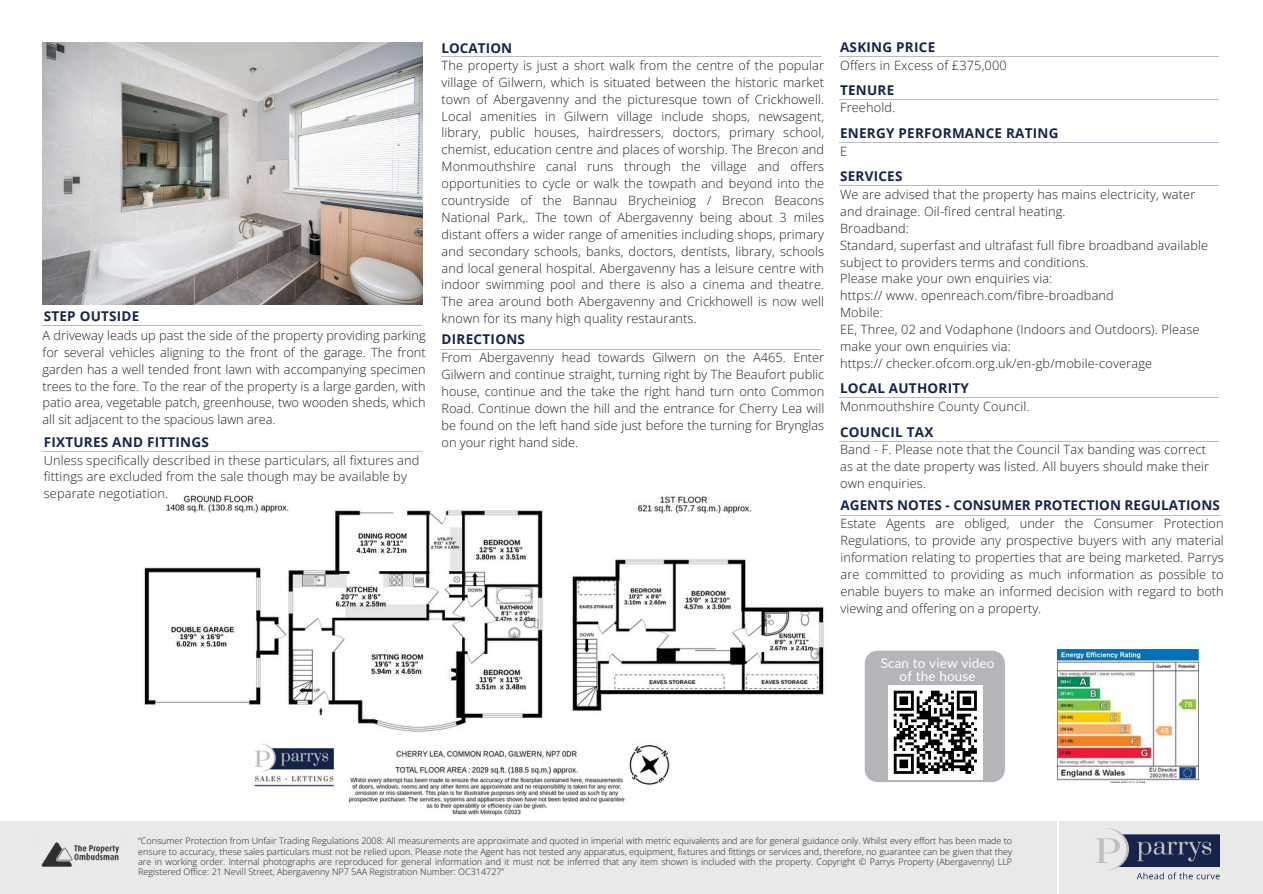
<style>
.page{position:relative;width:1263px;height:894px;background:#fff}
.page>*{position:absolute;margin:0;border:0;box-sizing:border-box;transform-origin:0 0}
.t1{font:700 13.5px "Open Sans";letter-spacing:.02em;color:#16244c}
.t2{font:13.5px/13.5px "Lato";letter-spacing:.01em;color:#fff;text-align:center}
.t3{font:300 12.75px/16.8px "Open Sans";letter-spacing:.015em;color:#231f20;text-align:justify}
.t4{font:300 9px/10.2px "Open Sans";color:#231f20;text-align:justify}
</style>
<div class="page">
<img style="left:144px;top:495px;width:720px;height:321px">
<div style="left:0;top:821px;width:1263px;height:72px;background:#e9e9ea"></div>
<img style="left:41px;top:842px;width:79px;height:25px">
<hr style="left:43px;top:325px;width:379px;height:1px;background:#bab9c7">
<div style="left:865px;top:650px;width:140px;height:131px;background:#b3b5b8;border-radius:13px"></div>
<hr style="left:1057px;top:821px;width:2px;height:72px;background:#fff">
<svg style="left:1096px;top:828px;width:124px;height:51px"></svg>
<img style="left:43px;top:43px;width:380px;height:262px">
<hr style="left:441px;top:57px;width:380px;height:1px;background:#bab9c7">
<hr style="left:441px;top:348px;width:380px;height:1px;background:#bab9c7">
<div style="left:888px;top:684px;width:95px;height:95px;background:#fff"></div>
<svg style="left:893px;top:690px;width:84px;height:84px"></svg>
<hr style="left:840px;top:514px;width:380px;height:1px;background:#bab9c7">
<hr style="left:839px;top:56px;width:380px;height:1px;background:#bab9c7">
<hr style="left:839px;top:99px;width:380px;height:1px;background:#bab9c7">
<hr style="left:839px;top:142px;width:380px;height:1px;background:#bab9c7">
<hr style="left:839px;top:185px;width:380px;height:1px;background:#bab9c7">
<hr style="left:839px;top:397px;width:380px;height:1px;background:#bab9c7">
<hr style="left:839px;top:440px;width:380px;height:1px;background:#bab9c7">
<hr style="left:43px;top:450px;width:379px;height:1px;background:#bab9c7">
<img style="left:1057px;top:649px;width:141px;height:132px">
<h2 class="t1" style="left:44px;top:306px;width:97px">STEP OUTSIDE</h2>
<h1 class="t3" style="left:43px;top:326px;width:385px">A driveway leads up past the side of the property providing parking for several vehicles aligning to the front of the garage. The front garden has a well tended front lawn with accompanying specimen trees to the fore. To the rear of the property is a large garden, with patio area, vegetable patch, greenhouse, two wooden sheds, which all sit adjacent to the spacious lawn area.</h1>
<p class="t1" style="left:44px;top:432px;width:167px">FIXTURES AND FITTINGS</p>
<p class="t3" style="left:44px;top:451px;width:377px;text-align:left">Unless specifically described in these particulars, all fixtures and fittings are excluded from the sale though may be available by separate negotiation.</p>
<h1 class="t1" style="left:441px;top:38px;width:72px">LOCATION</h1>
<h1 class="t3" style="left:441px;top:57px;width:384px">The property is just a short walk from the centre of the popular village of Gilwern, which is situated between the historic market town of Abergavenny and the picturesque town of Crickhowell.<br>Local amenities in Gilwern village include shops, newsagent, library, public houses, hairdressers, doctors, primary school, chemist, education centre and places of worship. The Brecon and Monmouthshire canal runs through the village and offers opportunities to cycle or walk the towpath and beyond into the countryside of the Bannau Brycheiniog / Brecon Beacons National Park,. The town of Abergavenny being about 3 miles distant offers a wider range of amenities including shops, primary and secondary schools, banks, doctors, dentists, library, schools and local general hospital. Abergavenny has a leisure centre with indoor swimming pool and there is also a cinema and theatre.<br>The area around both Abergavenny and Crickhowell is now well known for its many high quality restaurants.</h1>
<p class="t1" style="left:441px;top:330px;width:85px">DIRECTIONS</p>
<h2 class="t3" style="left:442px;top:348px;width:384px">From Abergavenny head towards Gilwern on the A465. Enter Gilwern and continue straight, turning right by The Beaufort public house, continue and the take the right hand turn onto Common Road. Continue down the hill and the entrance for Cherry Lea will be found on the left hand side just before the turning for Brynglas on your right hand side.</h2>
<h2 class="t1" style="left:840px;top:37px;width:97px">ASKING PRICE</h2>
<h1 class="t3" style="left:840px;top:56px;width:168px">Offers in Excess of £375,000</h1>
<h2 class="t1" style="left:840px;top:80px;width:56px">TENURE</h2>
<h1 class="t3" style="left:840px;top:99px;width:57px">Freehold.</h1>
<h1 class="t1" style="left:840px;top:123px;width:220px">ENERGY PERFORMANCE RATING</h1>
<h2 class="t3" style="left:840px;top:142px;width:9px">E</h2>
<h2 class="t1" style="left:840px;top:167px;width:64px">SERVICES</h2>
<p class="t3" style="left:840px;top:185px;width:370px;text-align:left">We are advised that the property has mains electricity, water and drainage. Oil-fired central heating.<br>Broadband:<br>Standard, superfast and ultrafast full fibre broadband available subject to providers terms and conditions.<br>Please make your own enquiries via:<br>https:// www. openreach.com/fibre-broadband<br>Mobile:<br>EE, Three, 02 and Vodaphone (Indoors and Outdoors). Please make your own enquiries via:<br>https:// checker.ofcom.org.uk/en-gb/mobile-coverage</p>
<h1 class="t1" style="left:840px;top:379px;width:130px">LOCAL AUTHORITY</h1>
<h2 class="t3" style="left:840px;top:397px;width:191px">Monmouthshire County Council.</h2>
<p class="t1" style="left:840px;top:422px;width:95px">COUNCIL TAX</p>
<h2 class="t3" style="left:840px;top:441px;width:371px;text-align:left">Band - F. Please note that the Council Tax banding was correct as at the date property was listed. All buyers should make their own enquiries.</h2>
<h1 class="t1" style="left:840px;top:495px;width:381px">AGENTS NOTES - CONSUMER PROTECTION REGULATIONS</h1>
<h2 class="t3" style="left:840px;top:514px;width:385px">Estate Agents are obliged, under the Consumer Protection Regulations, to provide any prospective buyers with any material information relating to properties that are being marketed. Parrys are committed to providing as much information as possible to enable buyers to make an informed decision with regard to both viewing and offering on a property.</h2>
<h2 class="t2" style="left:881px;top:655px;width:115px">Scan to view video of the house</h2>
<h1 class="t4" style="left:138px;top:835px;width:875px">“Consumer Protection from Unfair Trading Regulations 2008: All measurements are approximate and quoted in imperial with metric equivalents and are for general guidance only. Whilst every effort has been made to ensure to accuracy, these sales particulars must not be relied upon. Please note the Agent has not tested any apparatus, equipment, fixtures and fittings or services and, therefore, no guarantee can be given that they are in working order. Internal photographs are reproduced for general information and it must not be inferred that any item shown is included with the property. Copyright © Parrys Property (Abergavenny) LLP Registered Office: 21 Nevill Street, Abergavenny NP7 5AA Registration Number: OC314727”</h1>
</div>
